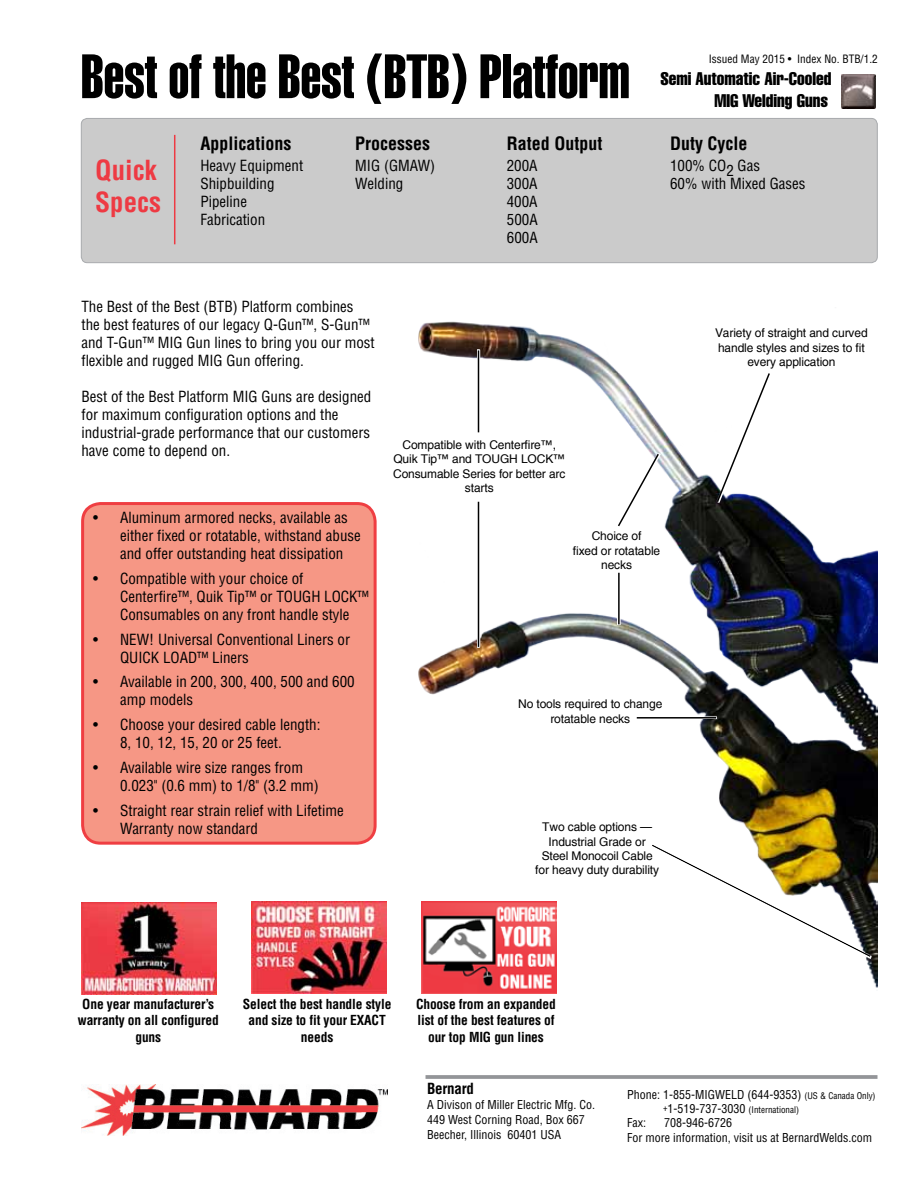
<style>
.page{position:relative;width:918px;height:1188px;background:#fff}
.page>*{position:absolute;margin:0;border:0;box-sizing:border-box;transform-origin:0 0}
.t1{font:61.5px "Helvetica LT Std Extra Comp";color:#000}
.t2{font:700 condensed 27px/32.4px "Helvetica LT Std";color:#ee3a43}
.t3{font:700 condensed 18px "Helvetica LT Std";color:#000}
.t4{font:18px/21.6px "Helvetica LT Std Comp";color:#000;text-align:right}
.t5{font:condensed 15px/18px "Helvetica LT Std";color:#000}
.t6{font:700 condensed 15px "Helvetica LT Std";letter-spacing:-.015em;color:#000}
.t7{font:700 condensed 13.5px/16.2px "Helvetica LT Std";letter-spacing:-.01em;color:#000;text-align:center}
.t8{font:12px/14.4px "Helvetica";letter-spacing:-.01em;color:#000;text-align:center}
.t9{font:condensed 12px/14.7px "Helvetica LT Std";color:#000}
.t10{font:condensed 11.25px "Helvetica LT Std";color:#000}
.t11{font:condensed 9px "Helvetica LT Std";color:#000}
.s1{font-size:9px}
.s2{font-size:12px}
</style>
<div class="page">
<svg style="left:426px;top:1075px;width:452px;height:4px;background:#999b9e"></svg>
<img style="left:81px;top:1085px;width:306px;height:50px">
<div style="left:81px;top:118px;width:796px;height:145px;background:#cbcbcb;border-radius:6px"></div>
<div style="left:81px;top:118px;width:797px;height:145px;border:1px solid #a8aaad;border-radius:6px"></div>
<hr style="left:174px;top:135px;width:1px;height:109px;background:#ee3a43">
<img style="left:841px;top:74px;width:35px;height:35px">
<div style="left:83px;top:504px;width:292px;height:339px;background:#f69785;border-radius:18px"></div>
<div style="left:81px;top:502px;width:296px;height:343px;border:3px solid #ef3e42;border-radius:18px"></div>
<img style="left:418px;top:321px;width:460px;height:670px">
<svg style="left:650px;top:843px;width:222px;height:116px"></svg>
<svg style="left:477px;top:349px;width:4px;height:84px"></svg>
<hr style="left:478px;top:351px;width:1px;height:81px;background:#000">
<svg style="left:635px;top:715px;width:82px;height:4px"></svg>
<hr style="left:638px;top:717px;width:77px;height:2px;background:#000">
<svg style="left:477px;top:500px;width:4px;height:148px"></svg>
<hr style="left:478px;top:502px;width:1px;height:144px;background:#000">
<svg style="left:716px;top:371px;width:56px;height:132px"></svg>
<svg style="left:617px;top:452px;width:44px;height:76px"></svg>
<hr style="left:617px;top:571px;width:4px;height:54px;background:#fff">
<hr style="left:618px;top:574px;width:2px;height:50px;background:#000">
<img style="left:422px;top:902px;width:134px;height:91px">
<img style="left:251px;top:902px;width:136px;height:91px">
<img style="left:81px;top:903px;width:136px;height:92px">
<h1 class="t1" style="left:81px;top:39px;width:550px">Best of the Best (BTB) Platform</h1>
<h2 class="t2" style="left:95px;top:153px;width:67px">Quick<br>Specs</h2>
<p class="t3" style="left:200px;top:132px;width:93px">Applications</p>
<p class="t5" style="left:200px;top:156px;width:104px">Heavy Equipment<br>Shipbuilding<br>Pipeline<br>Fabrication</p>
<p class="t3" style="left:355px;top:132px;width:76px">Processes</p>
<p class="t5" style="left:355px;top:156px;width:81px">MIG (GMAW)<br>Welding</p>
<p class="t3" style="left:507px;top:132px;width:97px">Rated Output</p>
<p class="t5" style="left:507px;top:156px;width:32px;text-align:justify">200A 300A 400A 500A 600A</p>
<p class="t5" style="left:81px;top:298px;width:295px">The Best of the Best (BTB) Platform combines the best features of our legacy Q-Gun™, S-Gun™ and T-Gun™ MIG Gun lines to bring you our most flexible and rugged MIG Gun offering.</p>
<p class="t5" style="left:81px;top:388px;width:291px">Best of the Best Platform MIG Guns are designed for maximum configuration options and the industrial-grade performance that our customers have come to depend on.</p>
<p class="t8" style="left:393px;top:438px;width:174px">Compatible with Centerfire™,<br>Quik Tip™ and TOUGH LOCK™<br>Consumable Series for better arc starts</p>
<p class="t10" style="left:709px;top:52px;width:171px">Issued May 2015 • Index No. BTB/1.2</p>
<p class="t4" style="left:660px;top:68px;width:173px">Semi Automatic Air-Cooled<br>MIG Welding Guns</p>
<p class="t3" style="left:670px;top:132px;width:79px">Duty Cycle</p>
<p class="t5" style="left:670px;top:156px;width:137px">100% CO2 Gas<br>60% with Mixed Gases</p>
<p class="t8" style="left:715px;top:326px;width:154px">Variety of straight and curved handle styles and sizes to fit every application</p>
<p class="t5" style="left:120px;top:509px;width:242px;text-indent:-27px">• Aluminum armored necks, available as either fixed or rotatable, withstand abuse and offer outstanding heat dissipation</p>
<p class="t5" style="left:120px;top:569px;width:250px;text-indent:-27px">• Compatible with your choice of<br>Centerfire™, Quik Tip™ or TOUGH LOCK™<br>Consumables on any front handle style</p>
<p class="t5" style="left:120px;top:630px;width:231px;text-indent:-27px">• NEW! Universal Conventional Liners or<br>QUICK LOAD™ Liners</p>
<p class="t5" style="left:120px;top:673px;width:236px;text-indent:-27px">• Available in 200, 300, 400, 500 and 600 amp models</p>
<p class="t5" style="left:120px;top:716px;width:202px;text-indent:-27px">• Choose your desired cable length:<br>8, 10, 12, 15, 20 or 25 feet.</p>
<p class="t5" style="left:120px;top:758px;width:200px;text-indent:-27px">• Available wire size ranges from<br>0.023" (0.6 mm) to 1/8" (3.2 mm)</p>
<p class="t5" style="left:120px;top:801px;width:225px;text-indent:-27px">• Straight rear strain relief with Lifetime<br>Warranty now standard</p>
<p class="t8" style="left:573px;top:529px;width:89px">Choice of<br>fixed or rotatable necks</p>
<p class="t8" style="left:518px;top:698px;width:146px">No tools required to change rotatable necks</p>
<p class="t8" style="left:535px;top:820px;width:125px">Two cable options —<br>Industrial Grade or<br>Steel Monocoil Cable for heavy duty durability</p>
<p class="t7" style="left:78px;top:996px;width:142px">One year manufacturer’s warranty on all configured guns</p>
<p class="t7" style="left:243px;top:996px;width:150px">Select the best handle style and size to fit your EXACT needs</p>
<p class="t7" style="left:416px;top:996px;width:141px">Choose from an expanded list of the best features of our top MIG gun lines</p>
<p class="t6" style="left:427px;top:1079px;width:48px">Bernard</p>
<p class="t9" style="left:427px;top:1098px;width:169px">A Divison of Miller Electric Mfg. Co.<br>449 West Corning Road, Box 667<br>Beecher, Illinois 60401 USA</p>
<p class="t9" style="left:627px;top:1087px;width:250px">Phone: 1-855-MIGWELD (644-9353) <span class="s1">(US &amp; Canada Only)</span></p>
<p class="t11" style="left:663px;top:1104px;width:137px">+<span class="s2">1-519-737-3030</span> (International)</p>
<p class="t9" style="left:627px;top:1116px;width:20px">Fax:</p>
<p class="t9" style="left:627px;top:1116px;width:247px;text-indent:37px">708-946-6726<br>For more information, visit us at BernardWelds.com</p>
</div>
